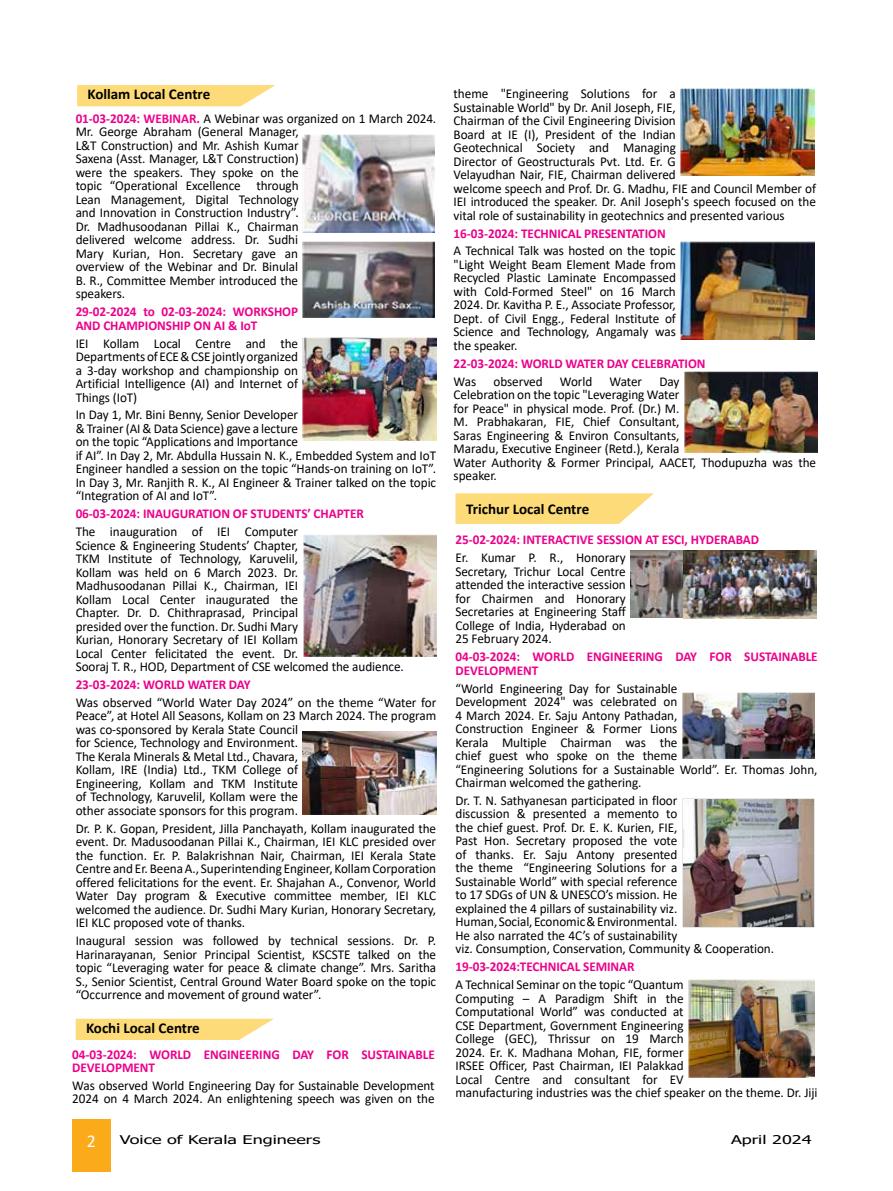
<style>
.page{position:relative;width:893px;height:1191px;background:#fff}
.page>*{position:absolute;margin:0;border:0;box-sizing:border-box;transform-origin:0 0}
.t1{font:18px "Calibri";color:#fff}
.t2{font:700 15px "Calibri";color:#000}
.t3{font:13.5px/13.5px "Calibri";letter-spacing:-.005em;color:#000}
.t4{font:700 13.5px/13.5px "Calibri";letter-spacing:-.005em;color:#ec008c}
.t5{font:12px "Tahoma";color:#000;scale:1.5 1}
.s1{font-weight:700;color:#ec008c}
</style>
<div class="page">
<svg style="left:77px;top:85px;width:199px;height:21px;background:#fdde85"></svg>
<svg style="left:455px;top:493px;width:199px;height:31px;background:#fdde87"></svg>
<svg style="left:76px;top:1018px;width:198px;height:22px;background:#fddf88"></svg>
<img style="left:303px;top:134px;width:132px;height:98px">
<img style="left:303px;top:241px;width:132px;height:76px">
<img style="left:303px;top:337px;width:133px;height:103px">
<img style="left:303px;top:535px;width:133px;height:121px">
<img style="left:302px;top:731px;width:134px;height:83px">
<img style="left:681px;top:88px;width:133px;height:87px">
<img style="left:681px;top:241px;width:133px;height:98px">
<img style="left:684px;top:372px;width:134px;height:80px">
<img style="left:682px;top:692px;width:132px;height:66px">
<img style="left:683px;top:798px;width:131px;height:129px">
<img style="left:689px;top:979px;width:125px;height:98px">
<img style="left:630px;top:551px;width:186px;height:67px">
<div style="left:72px;top:1119px;width:39px;height:53px;background:#fbaa19"></div>
<p class="t3" style="left:454px;top:87px;width:364px">theme "Engineering Solutions for a<br>Sustainable World" by Dr. Anil Joseph, FIE,<br>Chairman of the Civil Engineering Division<br>Board at IE (I), President of the Indian<br>Geotechnical Society and Managing<br>Director of Geostructurals Pvt. Ltd. Er. G<br>Velayudhan Nair, FIE, Chairman delivered<br>welcome speech and Prof. Dr. G. Madhu, FIE and Council Member of IEI introduced the speaker. Dr. Anil Joseph's speech focused on the vital role of sustainability in geotechnics and presented various</p>
<p class="t4" style="left:454px;top:226px;width:214px">16-03-2024: TECHNICAL PRESENTATION</p>
<p class="t3" style="left:454px;top:244px;width:224px;text-align:justify">A Technical Talk was hosted on the topic "Light Weight Beam Element Made from Recycled Plastic Laminate Encompassed with Cold-Formed Steel" on 16 March 2024. Dr. Kavitha P. E., Associate Professor, Dept. of Civil Engg., Federal Institute of Science and Technology, Angamaly was the speaker.</p>
<p class="t4" style="left:454px;top:356px;width:254px">22-03-2024: WORLD WATER DAY CELEBRATION</p>
<p class="t3" style="left:454px;top:374px;width:24px">Was</p>
<p class="t3" style="left:493px;top:374px;width:51px">observed</p>
<p class="t3" style="left:560px;top:374px;width:34px">World</p>
<p class="t3" style="left:610px;top:374px;width:34px">Water</p>
<p class="t2" style="left:87px;top:84px;width:124px">Kollam Local Centre</p>
<p class="t3" style="left:76px;top:111px;width:362px"><span class="s1">01-03-2024: WEBINAR.</span> A Webinar was organized on 1 March 2024.<br>Mr. George Abraham (General Manager,<br>L&amp;T Construction) and Mr. Ashish Kumar<br>Saxena (Asst. Manager, L&amp;T Construction)<br>were the speakers. They spoke on the<br>topic “Operational Excellence through<br>Lean Management, Digital Technology<br>and Innovation in Construction Industry”.<br>Dr. Madhusoodanan Pillai K., Chairman<br>delivered welcome address. Dr. Sudhi<br>Mary Kurian, Hon. Secretary gave an<br>overview of the Webinar and Dr. Binulal<br>B. R., Committee Member introduced the<br>speakers.</p>
<p class="t4" style="left:76px;top:305px;width:224px">29-02-2024 to 02-03-2024: WORKSHOP<br>AND CHAMPIONSHIP ON AI &amp; IoT</p>
<p class="t3" style="left:76px;top:336px;width:224px;text-align:justify">IEI Kollam Local Centre and the Departments of ECE &amp; CSE jointly organized a 3-day workshop and championship on Artificial Intelligence (AI) and Internet of Things (IoT)</p>
<p class="t3" style="left:76px;top:408px;width:362px">In Day 1, Mr. Bini Benny, Senior Developer<br>&amp; Trainer (AI &amp; Data Science) gave a lecture<br>on the topic “Applications and Importance<br>if AI”. In Day 2, Mr. Abdulla Hussain N. K., Embedded System and IoT Engineer handled a session on the topic “Hands-on training on IoT”.<br>In Day 3, Mr. Ranjith R. K., AI Engineer &amp; Trainer talked on the topic “Integration of AI and IoT”.</p>
<p class="t4" style="left:76px;top:507px;width:290px">06-03-2024: INAUGURATION OF STUDENTS’ CHAPTER</p>
<p class="t3" style="left:76px;top:524px;width:330px">The inauguration of IEI Computer<br>Science &amp; Engineering Students’ Chapter,<br>TKM Institute of Technology, Karuvelil,<br>Kollam was held on 6 March 2023. Dr.<br>Madhusoodanan Pillai K., Chairman, IEI<br>Kollam Local Center inaugurated the<br>Chapter. Dr. D. Chithraprasad, Principal<br>presided over the function. Dr. Sudhi Mary<br>Kurian, Honorary Secretary of IEI Kollam<br>Local Center felicitated the event. Dr.<br>Sooraj T. R., HOD, Department of CSE welcomed the audience.</p>
<p class="t4" style="left:76px;top:677px;width:176px">23-03-2024: WORLD WATER DAY</p>
<p class="t3" style="left:76px;top:695px;width:362px">Was observed “World Water Day 2024” on the theme “Water for Peace”, at Hotel All Seasons, Kollam on 23 March 2024. The program was co-sponsored by Kerala State Council<br>for Science, Technology and Environment.<br>The Kerala Minerals &amp; Metal Ltd., Chavara,<br>Kollam, IRE (India) Ltd., TKM College of<br>Engineering, Kollam and TKM Institute<br>of Technology, Karuvelil, Kollam were the<br>other associate sponsors for this program.</p>
<p class="t3" style="left:76px;top:821px;width:362px;text-align:justify">Dr. P. K. Gopan, President, Jilla Panchayath, Kollam inaugurated the event. Dr. Madusoodanan Pillai K., Chairman, IEI KLC presided over the function. Er. P. Balakrishnan Nair, Chairman, IEI Kerala State Centre and Er. Beena A., Superintending Engineer, Kollam Corporation offered felicitations for the event. Er. Shajahan A., Convenor, World Water Day program &amp; Executive committee member, IEI KLC welcomed the audience. Dr. Sudhi Mary Kurian, Honorary Secretary, IEI KLC proposed vote of thanks.</p>
<p class="t3" style="left:76px;top:933px;width:362px;text-align:justify">Inaugural session was followed by technical sessions. Dr. P.<br>Harinarayanan, Senior Principal Scientist, KSCSTE talked on the topic “Leveraging water for peace &amp; climate change”. Mrs. Saritha S., Senior Scientist, Central Ground Water Board spoke on the topic “Occurrence and movement of ground water”.</p>
<p class="t3" style="left:454px;top:374px;width:364px;text-indent:206px">Day<br>Celebration on the topic "Leveraging Water<br>for Peace" in physical mode. Prof. (Dr.) M.<br>M. Prabhakaran, FIE, Chief Consultant,<br>Saras Engineering &amp; Environ Consultants,<br>Maradu, Executive Engineer (Retd.), Kerala<br>Water Authority &amp; Former Principal, AACET, Thodupuzha was the speaker.</p>
<p class="t2" style="left:466px;top:498px;width:125px">Trichur Local Centre</p>
<p class="t4" style="left:455px;top:533px;width:305px">25-02-2024: INTERACTIVE SESSION AT ESCI, HYDERABAD</p>
<p class="t3" style="left:455px;top:550px;width:172px;text-align:justify">Er. Kumar P. R., Honorary Secretary, Trichur Local Centre attended the interactive session for Chairmen and Honorary Secretaries at Engineering Staff College of India, Hyderabad on 25 February 2024.</p>
<p class="t4" style="left:455px;top:649px;width:364px">04-03-2024: WORLD ENGINEERING DAY FOR SUSTAINABLE<br>DEVELOPMENT</p>
<p class="t3" style="left:455px;top:681px;width:363px">“World Engineering Day for Sustainable<br>Development 2024" was celebrated on<br>4 March 2024. Er. Saju Antony Pathadan,<br>Construction Engineer &amp; Former Lions<br>Kerala Multiple Chairman was the<br>chief guest who spoke on the theme<br>“Engineering Solutions for a Sustainable World”. Er. Thomas John, Chairman welcomed the gathering.</p>
<p class="t3" style="left:455px;top:793px;width:320px">Dr. T. N. Sathyanesan participated in floor<br>discussion &amp; presented a memento to<br>the chief guest. Prof. Dr. E. K. Kurien, FIE,<br>Past Hon. Secretary proposed the vote<br>of thanks. Er. Saju Antony presented<br>the theme “Engineering Solutions for a<br>Sustainable World” with special reference<br>to 17 SDGs of UN &amp; UNESCO’s mission. He<br>explained the 4 pillars of sustainability viz.<br>Human, Social, Economic &amp; Environmental.<br>He also narrated the 4C’s of sustainability<br>viz. Consumption, Conservation, Community &amp; Cooperation.</p>
<p class="t4" style="left:455px;top:960px;width:181px">19-03-2024:TECHNICAL SEMINAR</p>
<p class="t3" style="left:455px;top:977px;width:364px">A Technical Seminar on the topic “Quantum<br>Computing – A Paradigm Shift in the<br>Computational World” was conducted at<br>CSE Department, Government Engineering<br>College (GEC), Thrissur on 19 March<br>2024. Er. K. Madhana Mohan, FIE, former<br>IRSEE Officer, Past Chairman, IEI Palakkad<br>Local Centre and consultant for EV<br>manufacturing industries was the chief speaker on the theme. Dr. Jiji</p>
<p class="t2" style="left:86px;top:1017px;width:115px">Kochi Local Centre</p>
<p class="t4" style="left:72px;top:1047px;width:364px">04-03-2024: WORLD ENGINEERING DAY FOR SUSTAINABLE<br>DEVELOPMENT</p>
<p class="t3" style="left:72px;top:1078px;width:364px">Was observed World Engineering Day for Sustainable Development<br>2024 on 4 March 2024. An enlightening speech was given on the</p>
<h1 class="t1" style="left:87px;top:1129px;width:11px">2</h1>
<p class="t5" style="left:120px;top:1131px;width:135px">Voice of Kerala Engineers</p>
<p class="t5" style="left:731px;top:1131px;width:55px">April 2024</p>
</div>
